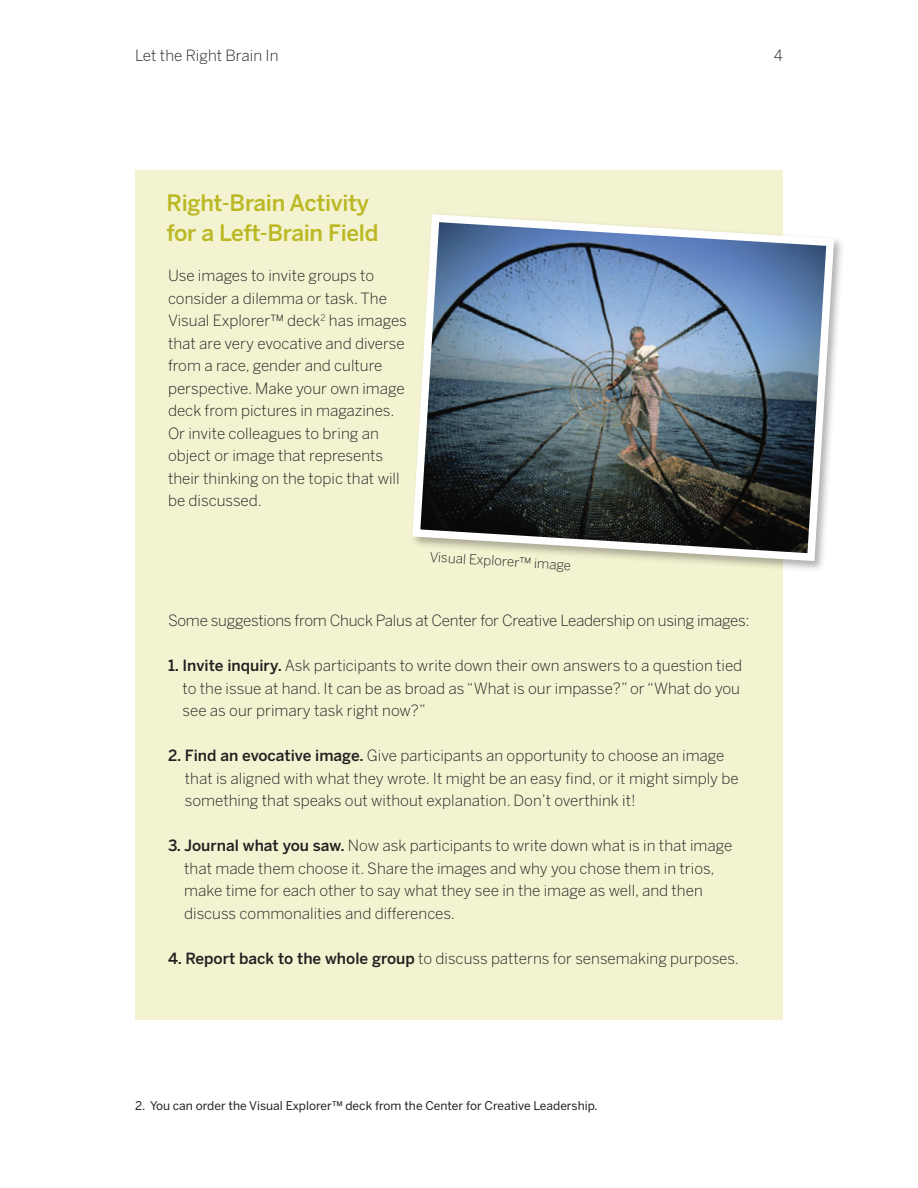
<style>
.page{position:relative;width:918px;height:1188px;background:#fff}
.page>*{position:absolute;margin:0;border:0;box-sizing:border-box;transform-origin:0 0}
.t1{font:500 22.5px/30px "Benton Sans";letter-spacing:-.015em;color:#bbb824}
.t2{font:300 15.3px/22.5px "Benton Sans";color:#231f20}
.t3{font:300 13.5px "Benton Sans";color:#231f20}
.t4{font:12px "Benton Sans";color:#231f20}
.s1{font-weight:500}
</style>
<div class="page">
<div style="left:135px;top:171px;width:648px;height:849px;background:#f3f3d1"></div>
<div style="left:410px;top:212px;width:435px;height:360px;background:#231f20;opacity:.35"></div>
<img style="left:410px;top:212px;width:428px;height:353px">
<p class="t2" style="left:135px;top:44px;width:145px">Let the Right Brain In</p>
<p class="t2" style="left:774px;top:44px;width:11px">4</p>
<p class="t1" style="left:166px;top:187px;width:213px">Right-Brain Activity for a Left-Brain Field</p>
<p class="t2" style="left:168px;top:264px;width:240px">Use images to invite groups to consider a dilemma or task. The<br>Visual Explorer™ deck<sup>2</sup> has images that are very evocative and diverse from a race, gender and culture perspective. Make your own image deck from pictures in magazines.<br>Or invite colleagues to bring an object or image that represents their thinking on the topic that will be discussed.</p>
<p class="t3" style="left:430px;top:549px;width:143px;rotate:3deg">Visual Explorer™ image</p>
<p class="t2" style="left:168px;top:609px;width:583px">Some suggestions from Chuck Palus at Center for Creative Leadership on using images:</p>
<p class="t2" style="left:183px;top:654px;width:561px;text-indent:-15px"><span class="s1">1. Invite inquiry.</span> Ask participants to write down their own answers to a question tied to the issue at hand. It can be as broad as “What is our impasse?” or “What do you see as our primary task right now?”</p>
<p class="t2" style="left:185px;top:744px;width:555px;text-indent:-17px"><span class="s1">2. Find an evocative image.</span> Give participants an opportunity to choose an image that is aligned with what they wrote. It might be an easy find, or it might simply be something that speaks out without explanation. Don’t overthink it!</p>
<p class="t2" style="left:184px;top:834px;width:550px;text-indent:-16px"><span class="s1">3. Journal what you saw.</span> Now ask participants to write down what is in that image that made them choose it. Share the images and why you chose them in trios, make time for each other to say what they see in the image as well, and then discuss commonalities and differences.</p>
<p class="t2" style="left:168px;top:947px;width:572px"><span class="s1">4. Report back to the whole group</span> to discuss patterns for sensemaking purposes.</p>
<p class="t4" style="left:135px;top:1099px;width:464px">2. You can order the Visual Explorer™ deck from the Center for Creative Leadership.</p>
</div>
